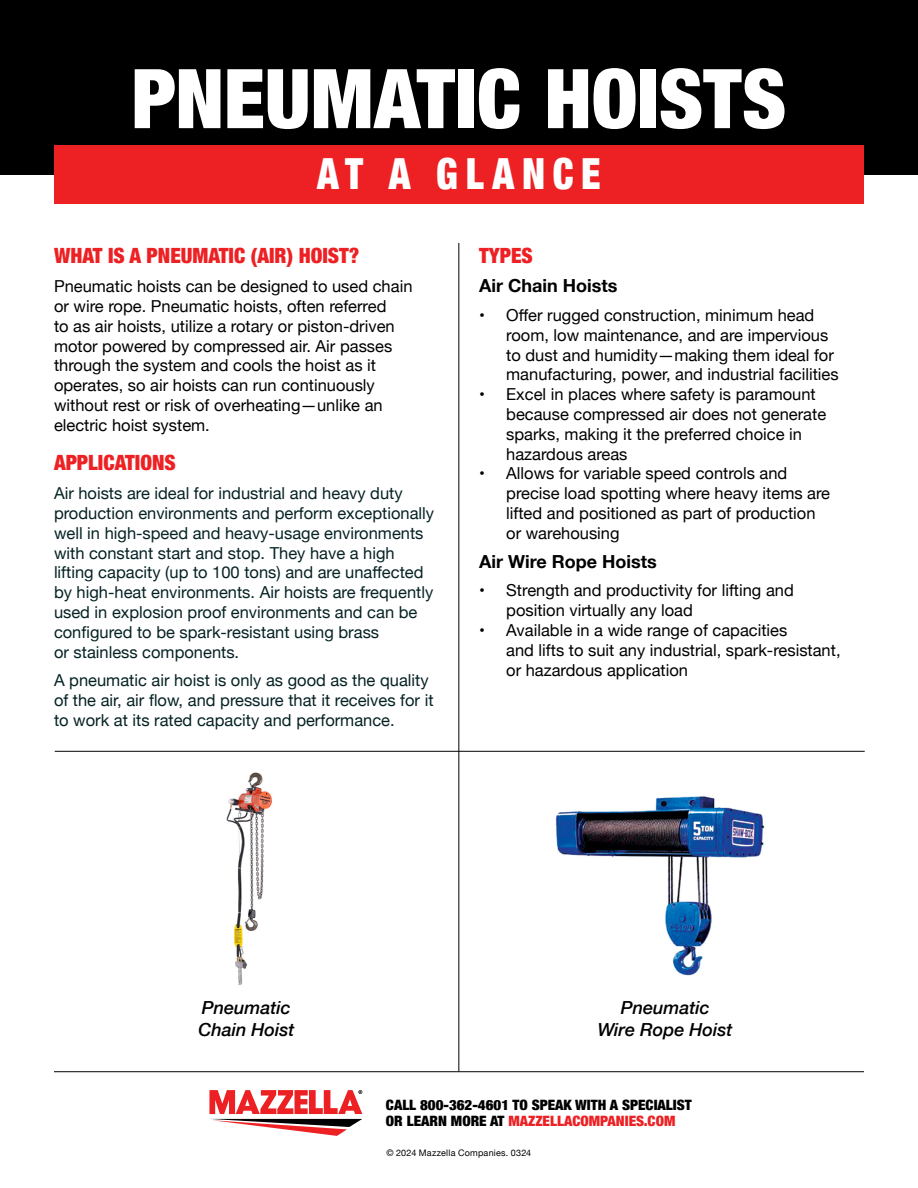
<style>
.page{position:relative;width:918px;height:1188px;background:#fff}
.page>*{position:absolute;margin:0;border:0;box-sizing:border-box;transform-origin:0 0}
.t1{font:900 condensed 82.5px "Helvetica Neue";color:#fff}
.t2{font:900 condensed 42.9px "Helvetica Neue";letter-spacing:.195em;color:#fff;scale:.91 1}
.t3{font:900 condensed 21px "Helvetica Neue";color:#ed2124}
.t4{font:italic 500 18px "Helvetica Neue";color:#000}
.t5{font:700 18px "Helvetica Neue";color:#000}
.t6{font:16.5px/19.8px "Helvetica Neue";color:#000}
.t7{font:16.5px/19.8px "Helvetica Neue";color:#062224}
.t8{font:16.5px/19.8px "Helvetica Neue";color:#000101}
.t9{font:900 condensed 14.25px/16.5px "Helvetica Neue";color:#000;scale:1.05 1}
.t10{font:9px "Helvetica Neue";letter-spacing:.025em;color:#000}
.s1{color:#ed2124}
</style>
<div class="page">
<div style="left:0;top:0;width:918px;height:174px;background:#000"></div>
<div style="left:54px;top:145px;width:810px;height:59px;background:#ed2124"></div>
<svg style="left:209px;top:1090px;width:153px;height:46px"></svg>
<hr style="left:54px;top:1071px;width:810px;height:1px;background:#000">
<hr style="left:458px;top:243px;width:1px;height:828px;background:#000">
<img style="left:555px;top:796px;width:210px;height:180px">
<img style="left:226px;top:772px;width:46px;height:213px">
<hr style="left:55px;top:751px;width:810px;height:1px;background:#000">
<p class="t1" style="left:132px;top:31px;width:656px">PNEUMATIC HOISTS</p>
<h2 class="t2" style="left:317px;top:138px;width:313px">AT A GLANCE</h2>
<p class="t3" style="left:54px;top:239px;width:307px">WHAT IS A PNEUMATIC (AIR) HOIST?</p>
<p class="t8" style="left:54px;top:277px;width:360px">Pneumatic hoists can be designed to used chain or wire rope. Pneumatic hoists, often referred<br>to as air hoists, utilize a rotary or piston-driven motor powered by compressed air. Air passes through the system and cools the hoist as it</p>
<p class="t8" style="left:54px;top:376px;width:322px">operates, so air hoists can run continuously</p>
<p class="t8" style="left:54px;top:396px;width:330px">without rest or risk of overheating—unlike an electric hoist system.</p>
<p class="t3" style="left:54px;top:446px;width:123px">APPLICATIONS</p>
<p class="t7" style="left:54px;top:484px;width:382px">Air hoists are ideal for industrial and heavy duty production environments and perform exceptionally well in high-speed and heavy-usage environments with constant start and stop. They have a high lifting capacity (up to 100 tons) and are unaffected by high-heat environments. Air hoists are frequently used in explosion proof environments and can be configured to be spark-resistant using brass<br>or stainless components.</p>
<p class="t7" style="left:54px;top:672px;width:381px">A pneumatic air hoist is only as good as the quality of the air, air flow, and pressure that it receives for it to work at its rated capacity and performance.</p>
<p class="t3" style="left:479px;top:239px;width:55px">TYPES</p>
<p class="t5" style="left:479px;top:272px;width:140px">Air Chain Hoists</p>
<p class="t6" style="left:506px;top:306px;width:334px;text-indent:-27px">• Offer rugged construction, minimum head room, low maintenance, and are impervious to dust and humidity—making them ideal for manufacturing, power, and industrial facilities</p>
<p class="t6" style="left:506px;top:385px;width:321px;text-indent:-27px">• Excel in places where safety is paramount because compressed air does not generate sparks, making it the preferred choice in hazardous areas</p>
<p class="t6" style="left:506px;top:465px;width:325px;text-indent:-27px">• Allows for variable speed controls and precise load spotting where heavy items are lifted and positioned as part of production or warehousing</p>
<p class="t5" style="left:479px;top:547px;width:179px">Air Wire Rope Hoists</p>
<p class="t6" style="left:506px;top:582px;width:289px;text-indent:-27px">• Strength and productivity for lifting and position virtually any load</p>
<p class="t6" style="left:506px;top:621px;width:336px;text-indent:-27px">• Available in a wide range of capacities<br>and lifts to suit any industrial, spark-resistant, or hazardous application</p>
<p class="t4" style="left:202px;top:992px;width:91px">Pneumatic</p>
<p class="t4" style="left:198px;top:1014px;width:98px">Chain Hoist</p>
<p class="t4" style="left:621px;top:992px;width:91px">Pneumatic</p>
<p class="t4" style="left:598px;top:1014px;width:136px">Wire Rope Hoist</p>
<p class="t9" style="left:386px;top:1096px;width:293px">CALL 800-362-4601 TO SPEAK WITH A SPECIALIST<br>OR LEARN MORE AT <span class="s1">MAZZELLACOMPANIES.COM</span></p>
<p class="t10" style="left:386px;top:1146px;width:146px">© 2024 Mazzella Companies. 0324</p>
</div>
